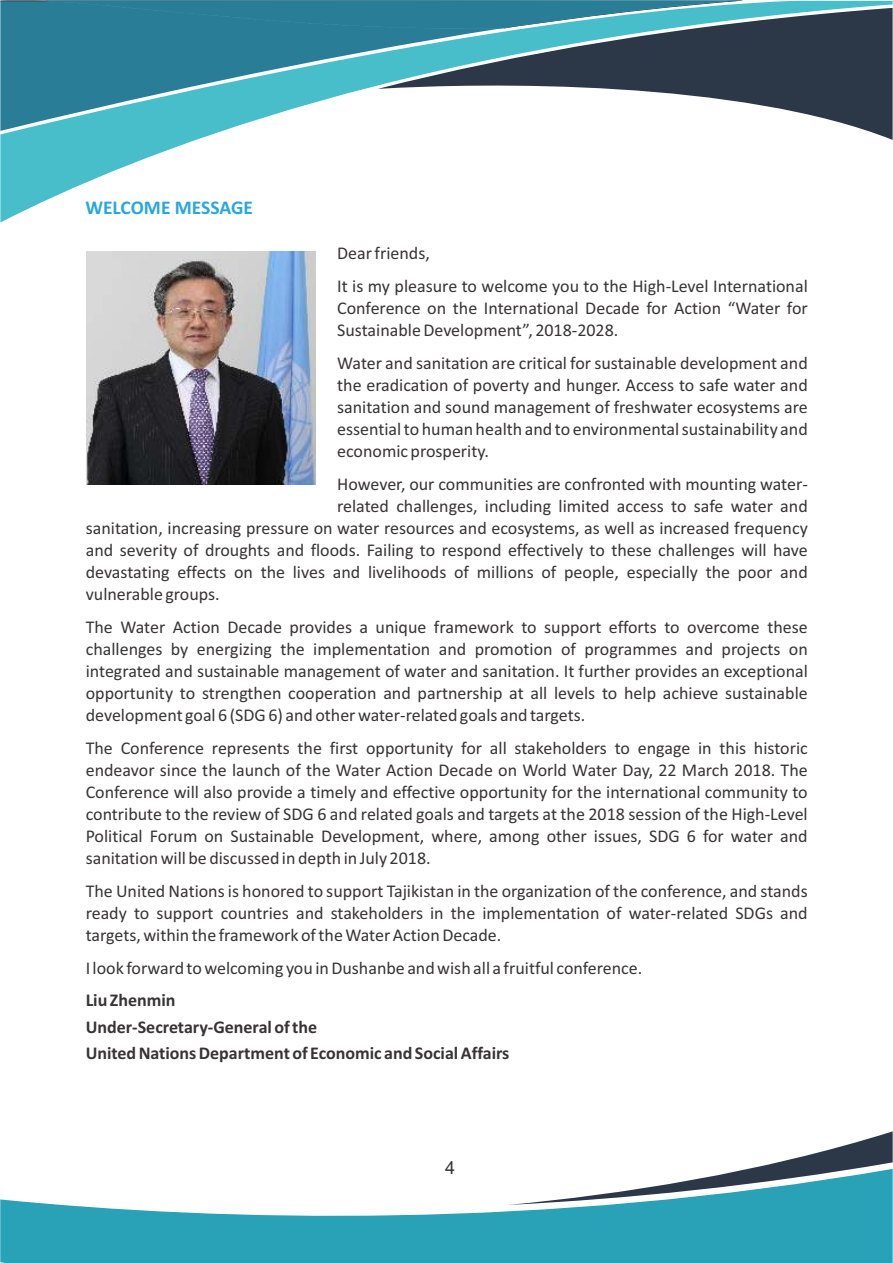
<style>
.page{position:relative;width:893px;height:1263px;background:#fff}
.page>*{position:absolute;margin:0;border:0;box-sizing:border-box;transform-origin:0 0}
.t1{font:700 19.5px "Calibri";color:#28a6e2}
.t2{font:18px/21.9px "Calibri";color:#373435;text-align:justify}
.t3{font:700 18px/26.4px "Calibri";color:#373435}
.t4{font:18px "Arial";color:#373435}
</style>
<div class="page">
<svg style="left:0;top:1199px;width:893px;height:64px;fill:#29a1b6"></svg>
<svg style="left:508px;top:1131px;width:385px;height:74px"></svg>
<svg style="left:0;top:1px;width:893px;height:221px"></svg>
<svg style="left:0;top:0;width:742px;height:32px"></svg>
<img style="left:86px;top:251px;width:230px;height:234px">
<p class="t1" style="left:85px;top:199px;width:169px">WELCOME MESSAGE</p>
<p class="t2" style="left:337px;top:238px;width:472px;line-height:33px">Dear friends,<br>It is my pleasure to welcome you to the High-Level International</p>
<p class="t2" style="left:337px;top:299px;width:472px">Conference on the International Decade for Action “Water for<br>Sustainable Development”, 2018-2028.</p>
<p class="t2" style="left:337px;top:354px;width:472px">Water and sanitation are critical for sustainable development and the eradication of poverty and hunger. Access to safe water and sanitation and sound management of freshwater ecosystems are essential to human health and to environmental sustainability and economic prosperity.</p>
<p class="t2" style="left:337px;top:475px;width:472px">However, our communities are confronted with mounting water-</p>
<p class="t2" style="left:337px;top:497px;width:472px">related challenges, including limited access to safe water and</p>
<p class="t2" style="left:86px;top:519px;width:723px">sanitation, increasing pressure on water resources and ecosystems, as well as increased frequency</p>
<p class="t2" style="left:86px;top:540px;width:723px">and severity of droughts and floods. Failing to respond effectively to these challenges will have</p>
<p class="t2" style="left:86px;top:562px;width:723px">devastating effects on the lives and livelihoods of millions of people, especially the poor and</p>
<p class="t2" style="left:86px;top:584px;width:136px">vulnerable groups.</p>
<p class="t2" style="left:86px;top:617px;width:724px">The Water Action Decade provides a unique framework to support efforts to overcome these challenges by energizing the implementation and promotion of programmes and projects on integrated and sustainable management of water and sanitation. It further provides an exceptional opportunity to strengthen cooperation and partnership at all levels to help achieve sustainable development goal 6 (SDG 6) and other water-related goals and targets.</p>
<p class="t2" style="left:86px;top:738px;width:724px">The Conference represents the first opportunity for all stakeholders to engage in this historic endeavor since the launch of the Water Action Decade on World Water Day, 22 March 2018. The Conference will also provide a timely and effective opportunity for the international community to contribute to the review of SDG 6 and related goals and targets at the 2018 session of the High-Level Political Forum on Sustainable Development, where, among other issues, SDG 6 for water and sanitation will be discussed in depth in July 2018.</p>
<p class="t2" style="left:86px;top:881px;width:723px">The United Nations is honored to support Tajikistan in the organization of the conference, and stands ready to support countries and stakeholders in the implementation of water-related SDGs and targets, within the framework of the Water Action Decade.</p>
<p class="t2" style="left:86px;top:958px;width:558px">I look forward to welcoming you in Dushanbe and wish all a fruitful conference.</p>
<p class="t3" style="left:86px;top:989px;width:425px">Liu Zhenmin<br>Under-Secretary-General of the<br>United Nations Department of Economic and Social Affairs</p>
<p class="t4" style="left:445px;top:1161px;width:12px">4</p>
</div>
